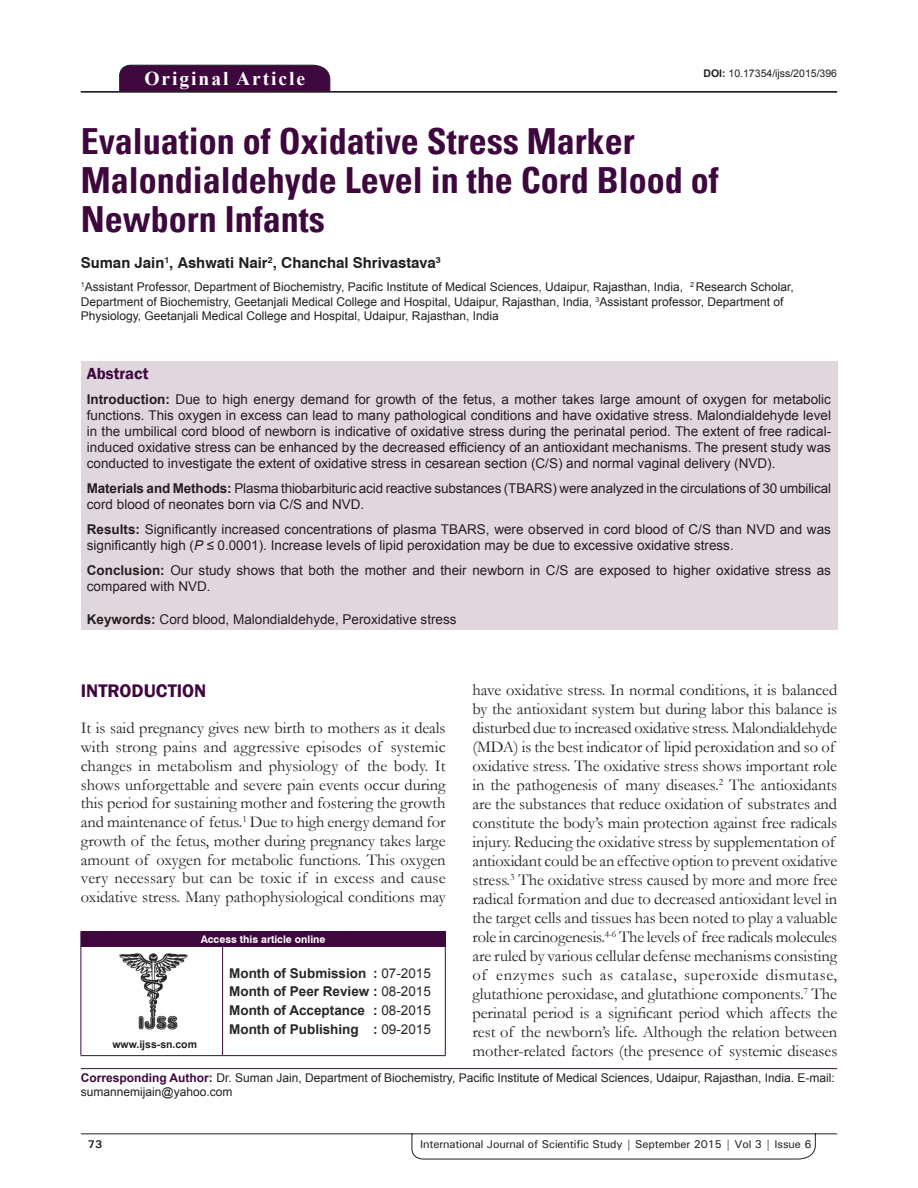
<style>
.page{position:relative;width:918px;height:1188px;background:#fff}
.page>*{position:absolute;margin:0;border:0;box-sizing:border-box;transform-origin:0 0}
.t1{font:700 condensed 36px/39px "Univers";color:#3e083e}
.t2{font:700 19.5px "Times New Roman";letter-spacing:.1em;color:#fff}
.t3{font:600 18.75px "Franklin Gothic";color:#3e083e}
.t4{font:16.5px/19px "Garamond";letter-spacing:-.005em;color:#231f20}
.t5{font:600 16.5px "Franklin Gothic";color:#3e083e}
.t6{font:700 15px "Swiss 721 BT";color:#231f20}
.t7{font:13.5px/16.2px "Arial";color:#231f20}
.t8{font:700 13.5px/18.8px "Arial";color:#282526;text-align:justify}
.t9{font:12px/14.4px "Arial";color:#231f20}
.t10{font:500 11.25px "Univers";letter-spacing:-.01em;color:#231f20}
.t11{font:700 11.25px "Univers";color:#231f20}
.t12{font:10.5px "Arial";color:#231f20}
.t13{font:700 10.5px "Swiss 721 BT";color:#fff}
.t14{font:700 10.5px "Arial";color:#231f20}
.s1{font-weight:700}
.s2{font-style:italic}
.s3{font-weight:400}
.s4{font-weight:700;color:#3e083e}
</style>
<div class="page">
<svg style="left:80px;top:1133px;width:758px;height:26px"></svg>
<div style="left:119px;top:65px;width:211px;height:26px;background:#3e083e"></div>
<hr style="left:81px;top:91px;width:756px;height:1px;background:#231f20">
<div style="left:81px;top:361px;width:756px;height:269px;background:#e0d7de"></div>
<img style="left:119px;top:953px;width:69px;height:76px">
<div style="left:81px;top:931px;width:364px;height:15px;background:#3e083e"></div>
<svg style="left:445px;top:931px;width:1px;height:15px"></svg>
<hr style="left:81px;top:946px;width:142px;height:1px;background:#3e083e">
<hr style="left:81px;top:947px;width:1px;height:108px;background:#3e083e">
<hr style="left:81px;top:1055px;width:142px;height:1px;background:#231f20">
<hr style="left:223px;top:946px;width:223px;height:1px;background:#3e083e">
<hr style="left:222px;top:947px;width:1px;height:108px;background:#3e083e">
<hr style="left:445px;top:947px;width:1px;height:108px;background:#3e083e">
<hr style="left:223px;top:1055px;width:223px;height:1px;background:#3e083e">
<hr style="left:81px;top:1068px;width:756px;height:1px;background:#3e083e">
<p class="t2" style="left:144px;top:67px;width:162px">Original Article</p>
<p class="t12" style="left:703px;top:67px;width:135px"><span class="s1">DOI:</span> 10.17354/ijss/2015/396</p>
<h1 class="t1" style="left:81px;top:122px;width:639px">Evaluation of Oxidative Stress Marker<br>Malondialdehyde Level in the Cord Blood of<br>Newborn Infants</h1>
<p class="t6" style="left:81px;top:254px;width:362px">Suman Jain<sup>1</sup>, Ashwati Nair<sup>2</sup>, Chanchal Shrivastava<sup>3</sup></p>
<p class="t9" style="left:81px;top:280px;width:715px"><sup>1</sup>Assistant Professor, Department of Biochemistry, Pacific Institute of Medical Sciences, Udaipur, Rajasthan, India, <sup>2</sup> Research Scholar,<br>Department of Biochemistry, Geetanjali Medical College and Hospital, Udaipur, Rajasthan, India, <sup>3</sup>Assistant professor, Department of<br>Physiology, Geetanjali Medical College and Hospital, Udaipur, Rajasthan, India</p>
<p class="t5" style="left:87px;top:364px;width:63px">Abstract</p>
<p class="t7" style="left:87px;top:391px;width:746px;text-align:justify"><span class="s1">Introduction:</span> Due to high energy demand for growth of the fetus, a mother takes large amount of oxygen for metabolic functions. This oxygen in excess can lead to many pathological conditions and have oxidative stress. Malondialdehyde level in the umbilical cord blood of newborn is indicative of oxidative stress during the perinatal period. The extent of free radical&shy;induced oxidative stress can be enhanced by the decreased efficiency of an antioxidant mechanisms. The present study was conducted to investigate the extent of oxidative stress in cesarean section (C/S) and normal vaginal delivery (NVD).</p>
<p class="t7" style="left:87px;top:480px;width:746px"><span class="s1">Materials and Methods:</span> Plasma thiobarbituric acid reactive substances (TBARS) were analyzed in the circulations of 30 umbilical cord blood of neonates born via C/S and NVD.</p>
<p class="t7" style="left:87px;top:521px;width:746px"><span class="s1">Results:</span> Significantly increased concentrations of plasma TBARS, were observed in cord blood of C/S than NVD and was significantly high (<span class="s2">P ≤</span> 0.0001). Increase levels of lipid peroxidation may be due to excessive oxidative stress.</p>
<p class="t7" style="left:87px;top:562px;width:746px"><span class="s1">Conclusion:</span> Our study shows that both the mother and their newborn in C/S are exposed to higher oxidative stress as compared with NVD.</p>
<p class="t7" style="left:87px;top:611px;width:371px"><span class="s1">Keywords:</span> Cord blood, Malondialdehyde, Peroxidative stress</p>
<p class="t4" style="left:473px;top:681px;width:366px">have oxidative stress. In normal conditions, it is balanced by the antioxidant system but during labor this balance is disturbed due to increased oxidative stress. Malondialdehyde (MDA) is the best indicator of lipid peroxidation and so of oxidative stress. The oxidative stress shows important role in the pathogenesis of many diseases.<sup>2</sup> The antioxidants are the substances that reduce oxidation of substrates and constitute the body’s main protection against free radicals injury. Reducing the oxidative stress by supplementation of antioxidant could be an effective option to prevent oxidative stress.<sup>3</sup> The oxidative stress caused by more and more free radical formation and due to decreased antioxidant level in the target cells and tissues has been noted to play a valuable role in carcinogenesis.<sup>4-6</sup> The levels of free radicals molecules are ruled by various cellular defense mechanisms consisting of enzymes such as catalase, superoxide dismutase, glutathione peroxidase, and glutathione components.<sup>7</sup> The perinatal period is a significant period which affects the rest of the newborn’s life. Although the relation between mother-related factors (the presence of systemic diseases</p>
<p class="t3" style="left:81px;top:680px;width:127px">INTRODUCTION</p>
<p class="t4" style="left:81px;top:719px;width:366px;text-align:justify">It is said pregnancy gives new birth to mothers as it deals with strong pains and aggressive episodes of systemic changes in metabolism and physiology of the body. It shows unforgettable and severe pain events occur during this period for sustaining mother and fostering the growth and maintenance of fetus.<sup>1</sup> Due to high energy demand for growth of the fetus, mother during pregnancy takes large amount of oxygen for metabolic functions. This oxygen very necessary but can be toxic if in excess and cause oxidative stress. Many pathophysiological conditions may</p>
<p class="t13" style="left:201px;top:933px;width:126px">Access this article online</p>
<p class="t8" style="left:229px;top:964px;width:203px">Month of Submission : <span class="s3">07-2015<br></span>Month of Peer Review : <span class="s3">08-2015<br></span>Month of Acceptance : <span class="s3">08-2015<br></span>Month of Publishing : <span class="s3">09-2015</span></p>
<p class="t9" style="left:81px;top:1070px;width:756px"><span class="s4">Corresponding Author:</span> Dr. Suman Jain, Department of Biochemistry, Pacific Institute of Medical Sciences, Udaipur, Rajasthan, India. E-mail: sumannemijain@yahoo.com</p>
<p class="t14" style="left:112px;top:1038px;width:86px">www.ijss-sn.com</p>
<p class="t11" style="left:88px;top:1137px;width:16px">73</p>
<p class="t10" style="left:420px;top:1137px;width:393px">International Journal of Scientific Study | September 2015 | Vol 3 | Issue 6</p>
</div>
